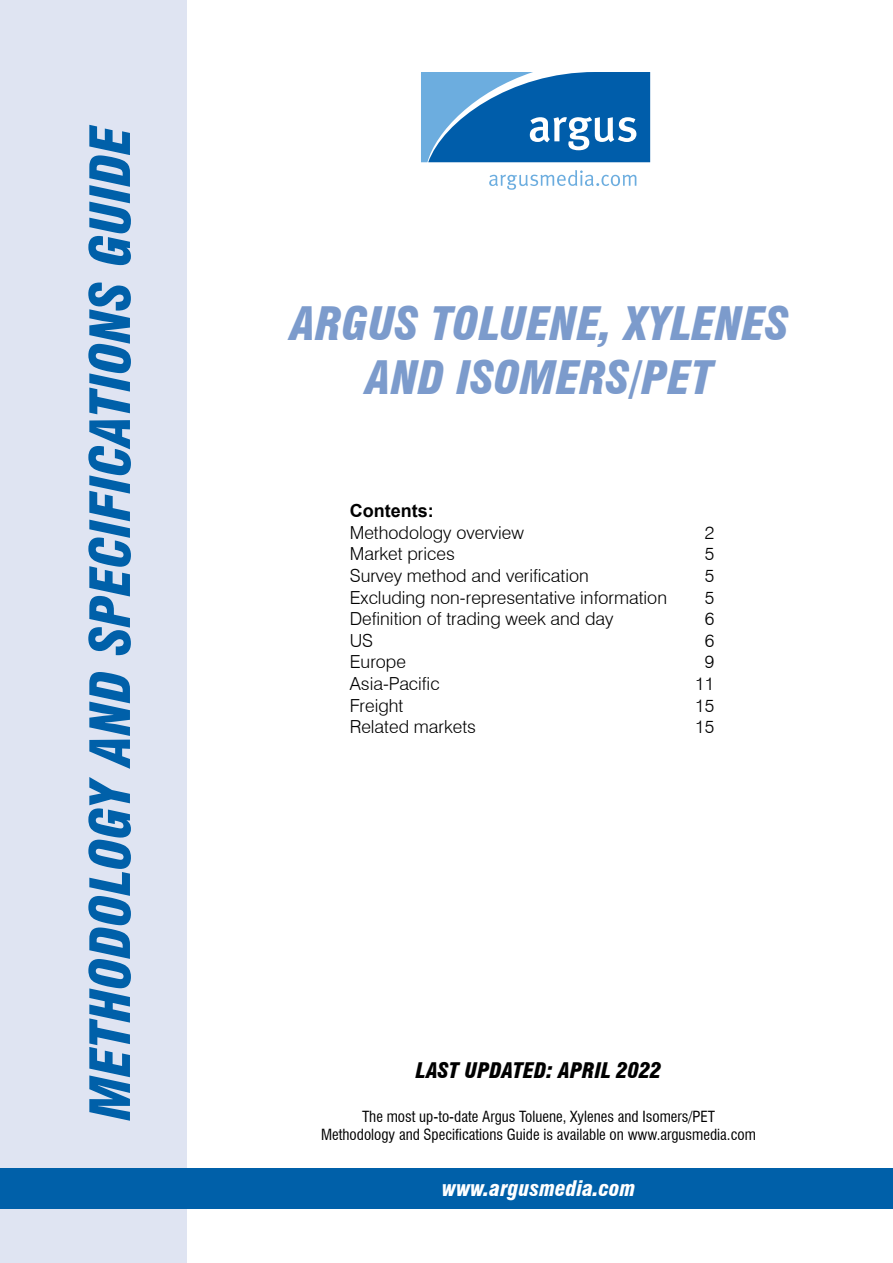
<style>
.page{position:relative;width:893px;height:1263px;background:#fff}
.page>*{position:absolute;margin:0;border:0;box-sizing:border-box;transform-origin:0 0}
.t1{font:italic 900 condensed 54px "Swiss 721 BT";color:#0060a9}
.t2{font:italic 900 condensed 45px/54px "Swiss 721 BT";color:#7c9bcc}
.t3{font:italic 900 condensed 21px "Swiss 721 BT";color:#000}
.t4{font:italic 900 condensed 21px "Swiss 721 BT";color:#fff}
.t5{font:300 18px "Swiss 721 BT";color:#000}
.t6{font:700 18px "Arial";color:#000}
.t7{font:condensed 15px "Swiss 721 BT";color:#000}
</style>
<div class="page">
<div style="left:0;top:0;width:186px;height:1263px;background:#dfe4f2"></div>
<div style="left:0;top:1168px;width:893px;height:41px;background:#0060a9"></div>
<svg style="left:421px;top:72px;width:229px;height:90px;background:#307dbd"></svg>
<svg style="left:489px;top:170px;width:147px;height:20px"></svg>
<h1 class="t1" style="left:78px;top:1120px;width:997px;rotate:-90deg">METHODOLOGY AND SPECIFICATIONS GUIDE</h1>
<h2 class="t2" style="left:366px;top:297px;width:424px;text-indent:-75px">ARGUS TOLUENE, XYLENES<br>AND ISOMERS/PET</h2>
<p class="t6" style="left:350px;top:498px;width:85px">Contents:</p>
<p class="t5" style="left:350px;top:521px;width:176px">Methodology overview</p>
<p class="t5" style="left:705px;top:521px;width:11px">2</p>
<p class="t5" style="left:350px;top:543px;width:107px">Market prices</p>
<p class="t5" style="left:705px;top:543px;width:11px">5</p>
<p class="t5" style="left:350px;top:565px;width:241px">Survey method and verification</p>
<p class="t5" style="left:705px;top:565px;width:11px">5</p>
<p class="t5" style="left:350px;top:586px;width:319px">Excluding non-representative information</p>
<p class="t5" style="left:705px;top:586px;width:11px">5</p>
<p class="t5" style="left:350px;top:608px;width:265px">Definition of trading week and day</p>
<p class="t5" style="left:705px;top:608px;width:11px">6</p>
<p class="t5" style="left:350px;top:629px;width:25px">US</p>
<p class="t5" style="left:705px;top:629px;width:11px">6</p>
<p class="t5" style="left:350px;top:651px;width:58px">Europe</p>
<p class="t5" style="left:705px;top:651px;width:11px">9</p>
<p class="t5" style="left:350px;top:673px;width:91px">Asia-Pacific</p>
<p class="t5" style="left:695px;top:673px;width:21px">11</p>
<p class="t5" style="left:350px;top:694px;width:55px">Freight</p>
<p class="t5" style="left:695px;top:694px;width:21px">15</p>
<p class="t5" style="left:350px;top:716px;width:128px">Related markets</p>
<p class="t5" style="left:695px;top:716px;width:21px">15</p>
<p class="t3" style="left:416px;top:1058px;width:247px">LAST UPDATED: APRIL 2022</p>
<p class="t7" style="left:362px;top:1107px;width:355px">The most up-to-date Argus Toluene, Xylenes and Isomers/PET</p>
<p class="t7" style="left:321px;top:1125px;width:436px">Methodology and Specifications Guide is available on www.argusmedia.com</p>
<p class="t4" style="left:442px;top:1176px;width:195px">WWW.ARGUSMEDIA.COM</p>
</div>
